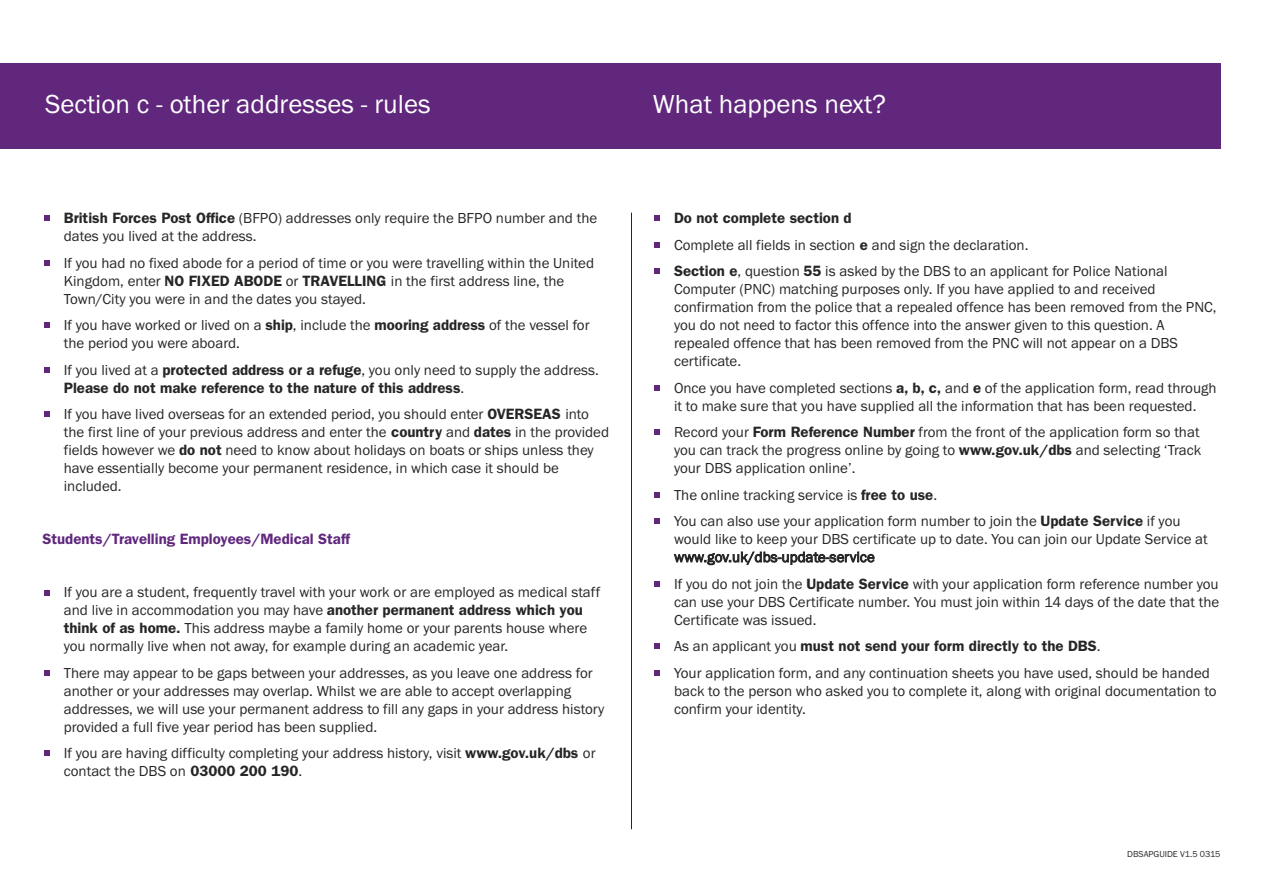
<style>
.page{position:relative;width:1263px;height:893px;background:#fff}
.page>*{position:absolute;margin:0;border:0;box-sizing:border-box;transform-origin:0 0}
.t1{font:27px "Franklin Gothic";color:#fff}
.t2{font:15px/18px "Franklin Gothic";color:#272627}
.t3{font:600 15px/18px "Franklin Gothic";color:#272627}
.t4{font:600 15px "Franklin Gothic";color:#60277d}
.t5{font:9px "Franklin Gothic";color:#272627}
.s1{font-weight:600}
.s2{font-weight:400}
</style>
<div class="page">
<div style="left:0;top:64px;width:1220px;height:85px;background:#60277d"></div>
<hr style="left:631px;top:213px;width:1px;height:616px;background:#272627">
<svg style="left:45px;top:216px;width:5px;height:5px"></svg>
<svg style="left:45px;top:260px;width:5px;height:5px"></svg>
<svg style="left:45px;top:323px;width:5px;height:5px"></svg>
<svg style="left:45px;top:367px;width:5px;height:5px"></svg>
<svg style="left:45px;top:412px;width:5px;height:5px"></svg>
<svg style="left:45px;top:590px;width:5px;height:5px"></svg>
<svg style="left:45px;top:670px;width:5px;height:5px"></svg>
<svg style="left:45px;top:751px;width:5px;height:5px"></svg>
<svg style="left:655px;top:216px;width:5px;height:5px"></svg>
<svg style="left:655px;top:242px;width:5px;height:5px"></svg>
<svg style="left:655px;top:269px;width:5px;height:5px"></svg>
<svg style="left:655px;top:385px;width:5px;height:5px"></svg>
<svg style="left:655px;top:430px;width:5px;height:5px"></svg>
<svg style="left:655px;top:492px;width:5px;height:5px"></svg>
<svg style="left:655px;top:519px;width:5px;height:5px"></svg>
<svg style="left:655px;top:581px;width:5px;height:5px"></svg>
<svg style="left:655px;top:644px;width:5px;height:5px"></svg>
<svg style="left:655px;top:670px;width:5px;height:5px"></svg>
<h1 class="t1" style="left:45px;top:88px;width:387px">Section c - other addresses - rules</h1>
<p class="t2" style="left:64px;top:209px;width:535px;text-indent:-21px">• <span class="s1">British Forces Post Office</span> (BFPO) addresses only require the BFPO number and the dates you lived at the address.</p>
<p class="t2" style="left:64px;top:253px;width:532px;text-indent:-21px">• If you had no fixed abode for a period of time or you were travelling within the United<br>Kingdom, enter <span class="s1">NO FIXED ABODE</span> or <span class="s1">TRAVELLING</span> in the first address line, the<br>Town/City you were in and the dates you stayed.</p>
<p class="t2" style="left:64px;top:316px;width:527px;text-indent:-21px">• If you have worked or lived on a <span class="s1">ship</span>, include the <span class="s1">mooring address</span> of the vessel for the period you were aboard.</p>
<p class="t3" style="left:64px;top:362px;width:536px;text-indent:-21px"><span class="s2">• If you lived at a</span> protected address or a refuge<span class="s2">, you only need to supply the address.<br></span>Please do not make reference to the nature of this address<span class="s2">.</span></p>
<p class="t2" style="left:64px;top:405px;width:547px;text-indent:-21px">• If you have lived overseas for an extended period, you should enter <span class="s1">OVERSEAS</span> into the first line of your previous address and enter the <span class="s1">country</span> and <span class="s1">dates</span> in the provided fields however we <span class="s1">do not</span> need to know about holidays on boats or ships unless they have essentially become your permanent residence, in which case it should be included.</p>
<p class="t4" style="left:43px;top:534px;width:309px">Students/Travelling Employees/Medical Staff</p>
<p class="t2" style="left:64px;top:583px;width:538px;text-indent:-21px">• If you are a student, frequently travel with your work or are employed as medical staff and live in accommodation you may have <span class="s1">another permanent address which you think of as home.</span> This address maybe a family home or your parents house where you normally live when not away, for example during an academic year.</p>
<p class="t2" style="left:64px;top:663px;width:542px;text-indent:-21px">• There may appear to be gaps between your addresses, as you leave one address for another or your addresses may overlap. Whilst we are able to accept overlapping addresses, we will use your permanent address to fill any gaps in your address history provided a full five year period has been supplied.</p>
<p class="t2" style="left:64px;top:744px;width:533px;text-indent:-21px">• If you are having difficulty completing your address history, visit <span class="s1">www.gov.uk/dbs</span> or contact the DBS on <span class="s1">03000 200 190</span>.</p>
<h1 class="t1" style="left:653px;top:88px;width:235px">What happens next?</h1>
<p class="t3" style="left:653px;top:210px;width:200px"><span class="s2">•</span> Do not complete section d</p>
<p class="t2" style="left:653px;top:235px;width:377px">• Complete all fields in section <span class="s1">e</span> and sign the declaration.</p>
<p class="t2" style="left:674px;top:262px;width:544px;text-indent:-21px">• <span class="s1">Section e</span>, question <span class="s1">55</span> is asked by the DBS to an applicant for Police National Computer (PNC) matching purposes only. If you have applied to and received confirmation from the police that a repealed offence has been removed from the PNC, you do not need to factor this offence into the answer given to this question. A repealed offence that has been removed from the PNC will not appear on a DBS certificate.</p>
<p class="t2" style="left:653px;top:378px;width:565px;text-align:center">• Once you have completed sections <span class="s1">a, b, c,</span> and <span class="s1">e</span> of the application form, read through it to make sure that you have supplied all the information that has been requested.</p>
<p class="t2" style="left:674px;top:423px;width:529px;text-align:justify;text-indent:-21px">• Record your <span class="s1">Form Reference Number</span> from the front of the application form so that you can track the progress online by going to <span class="s1">www.gov.uk/dbs</span> and selecting ‘Track your DBS application online’.</p>
<p class="t2" style="left:674px;top:481px;width:508px;line-height:26.5px;text-indent:-21px">• The online tracking service is <span class="s1">free to use</span>.<br>You can also use your application form number to join the <span class="s1">Update Service</span> if you</p>
<p class="t2" style="left:674px;top:530px;width:535px">would like to keep your DBS certificate up to date. You can join our Update Service at www.gov.uk/dbs-update-service</p>
<p class="t2" style="left:674px;top:574px;width:547px;text-align:justify;text-indent:-21px">• If you do not join the <span class="s1">Update Service</span> with your application form reference number you can use your DBS Certificate number. You must join within 14 days of the date that the Certificate was issued.</p>
<p class="t3" style="left:653px;top:638px;width:449px"><span class="s2">• As an applicant you</span> must not send your form directly to the DBS<span class="s2">.</span></p>
<p class="t2" style="left:674px;top:663px;width:544px;text-indent:-21px">• Your application form, and any continuation sheets you have used, should be handed back to the person who asked you to complete it, along with original documentation to confirm your identity.</p>
<p class="t5" style="left:1127px;top:848px;width:95px">DBSAPGUIDE V1.5 0315</p>
</div>
